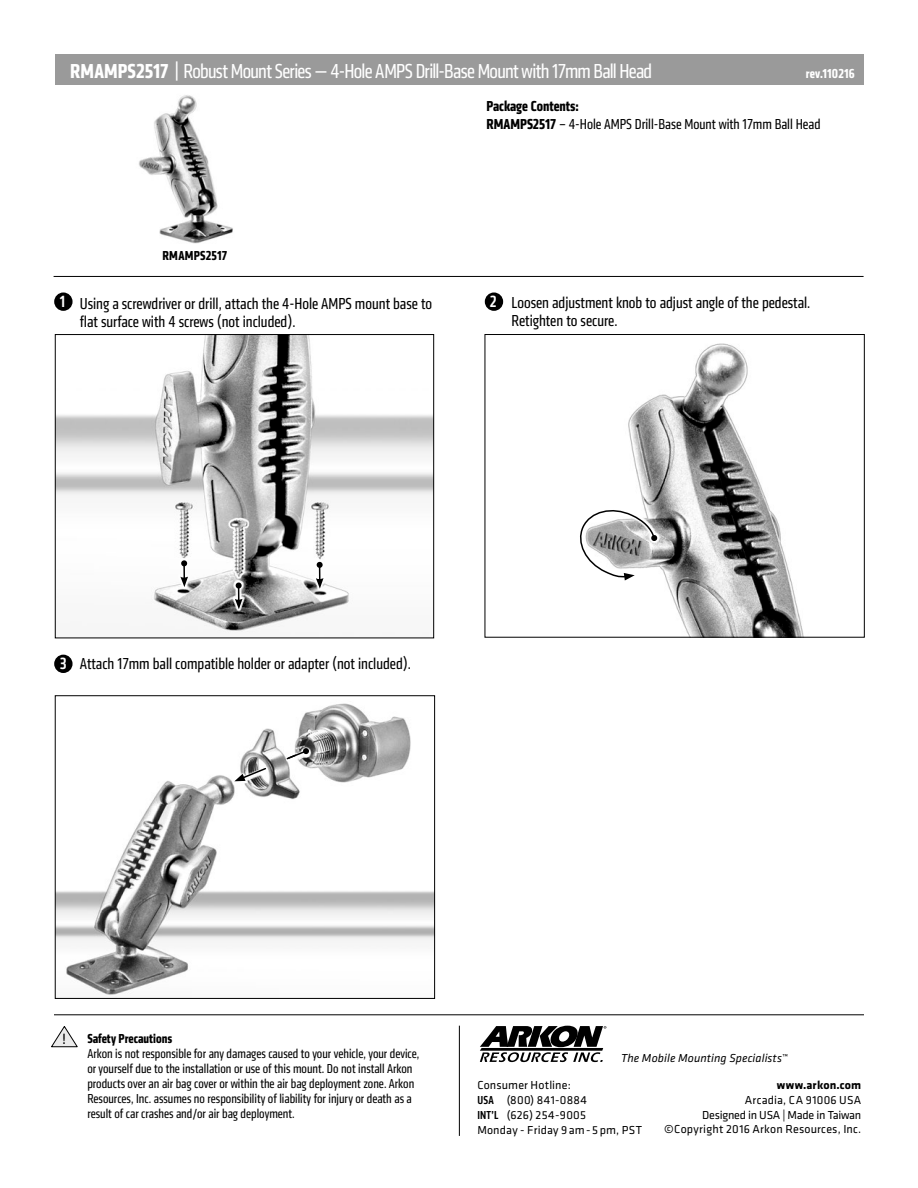
<style>
.page{position:relative;width:918px;height:1188px;background:#fff}
.page>*{position:absolute;margin:0;border:0;box-sizing:border-box;transform-origin:0 0}
.t1{font:condensed 21px "Klavika";letter-spacing:-.035em;color:#fff}
.t2{font:500 condensed 16.8px "Klavika";color:#fff}
.t3{font:condensed 16.5px/18px "Klavika";color:#000}
.t4{font:condensed 15px/18px "Klavika";color:#000}
.t5{font:15px "Klavika";color:#000}
.t6{font:condensed 13.5px/15px "Klavika";color:#000}
.t7{font:700 condensed 13.5px "Klavika";color:#000}
.t8{font:700 condensed 13.5px "Klavika";letter-spacing:.02em;color:#000}
.t9{font:700 condensed 13.5px "Klavika";letter-spacing:.015em;color:#fff}
.t10{font:12px/15px "Klavika";letter-spacing:.015em;color:#000}
.t11{font:italic 12px "Klavika";letter-spacing:.005em;color:#000}
.t12{font:700 12px "Klavika";letter-spacing:.01em;color:#000}
.s1{font-weight:700}
.s2{font-weight:500;font-stretch:condensed}
</style>
<div class="page">
<div style="left:55px;top:54px;width:809px;height:31px;background:#9a9a9a"></div>
<hr style="left:459px;top:1026px;width:1px;height:110px;background:#000">
<hr style="left:54px;top:1014px;width:810px;height:1px;background:#000">
<svg style="left:480px;top:1026px;width:126px;height:36px"></svg>
<svg style="left:51px;top:1026px;width:27px;height:21px"></svg>
<img style="left:57px;top:703px;width:376px;height:292px">
<div style="left:55px;top:695px;width:380px;height:304px;border:1px solid #000"></div>
<svg style="left:230px;top:765px;width:41px;height:21px"></svg>
<hr style="left:54px;top:276px;width:810px;height:1px;background:#000">
<div style="left:54px;top:655px;width:19px;height:18px;background:#000;border-radius:50%"></div>
<div style="left:485px;top:292px;width:18px;height:19px;background:#000;border-radius:50%"></div>
<img style="left:628px;top:343px;width:176px;height:293px">
<div style="left:485px;top:334px;width:380px;height:304px;border:1px solid #000"></div>
<div style="left:54px;top:292px;width:19px;height:19px;background:#000;border-radius:50%"></div>
<img style="left:57px;top:336px;width:375px;height:297px">
<div style="left:55px;top:334px;width:379px;height:304px;border:1px solid #000"></div>
<svg style="left:172px;top:557px;width:23px;height:33px"></svg>
<svg style="left:307px;top:558px;width:24px;height:34px"></svg>
<svg style="left:226px;top:579px;width:24px;height:33px"></svg>
<svg style="left:284px;top:745px;width:28px;height:17px"></svg>
<svg style="left:580px;top:495px;width:85px;height:94px"></svg>
<img style="left:139px;top:95px;width:94px;height:149px">
<p class="t1" style="left:70px;top:58px;width:584px"><span class="s1">RMAMPS2517</span> | Robust Mount Series — 4-Hole AMPS Drill-Base Mount with 17mm Ball Head</p>
<p class="t9" style="left:806px;top:65px;width:51px">rev.110216</p>
<p class="t2" style="left:60px;top:291px;width:7px">1</p>
<p class="t8" style="left:162px;top:247px;width:66px">RMAMPS2517</p>
<p class="t3" style="left:80px;top:294px;width:354px">Using a screwdriver or drill, attach the 4-Hole AMPS mount base to flat surface with 4 screws (not included).</p>
<p class="t4" style="left:487px;top:97px;width:336px"><span class="s1">Package Contents:<br>RMAMPS2517</span> – 4-Hole AMPS Drill-Base Mount with 17mm Ball Head</p>
<p class="t2" style="left:490px;top:291px;width:8px">2</p>
<p class="t3" style="left:512px;top:294px;width:300px">Loosen adjustment knob to adjust angle of the pedestal.<br>Retighten to secure.</p>
<p class="t2" style="left:60px;top:653px;width:8px">3</p>
<p class="t3" style="left:80px;top:655px;width:333px">Attach 17mm ball compatible holder or adapter (not included).</p>
<p class="t5" style="left:62px;top:1029px;width:5px">!</p>
<p class="t7" style="left:87px;top:1030px;width:86px">Safety Precautions</p>
<p class="t6" style="left:87px;top:1046px;width:334px">Arkon is not responsible for any damages caused to your vehicle, your device, or yourself due to the installation or use of this mount. Do not install Arkon products over an air bag cover or within the air bag deployment zone. Arkon Resources, Inc. assumes no responsibility of liability for injury or death as a result of car crashes and/or air bag deployment.</p>
<p class="t11" style="left:621px;top:1051px;width:168px">The Mobile Mounting Specialists™</p>
<p class="t10" style="left:477px;top:1077px;width:166px">Consumer Hotline:<br><span class="s2">USA</span> (800) 841-0884<br><span class="s2">INT’L</span> (626) 254-9005<br>Monday - Friday 9am-5pm, PST</p>
<p class="t12" style="left:777px;top:1076px;width:86px">www.arkon.com</p>
<p class="t10" style="left:664px;top:1092px;width:199px;text-align:right">Arcadia, CA 91006 USA<br>Designed in USA | Made in Taiwan ©Copyright 2016 Arkon Resources, Inc.</p>
</div>
